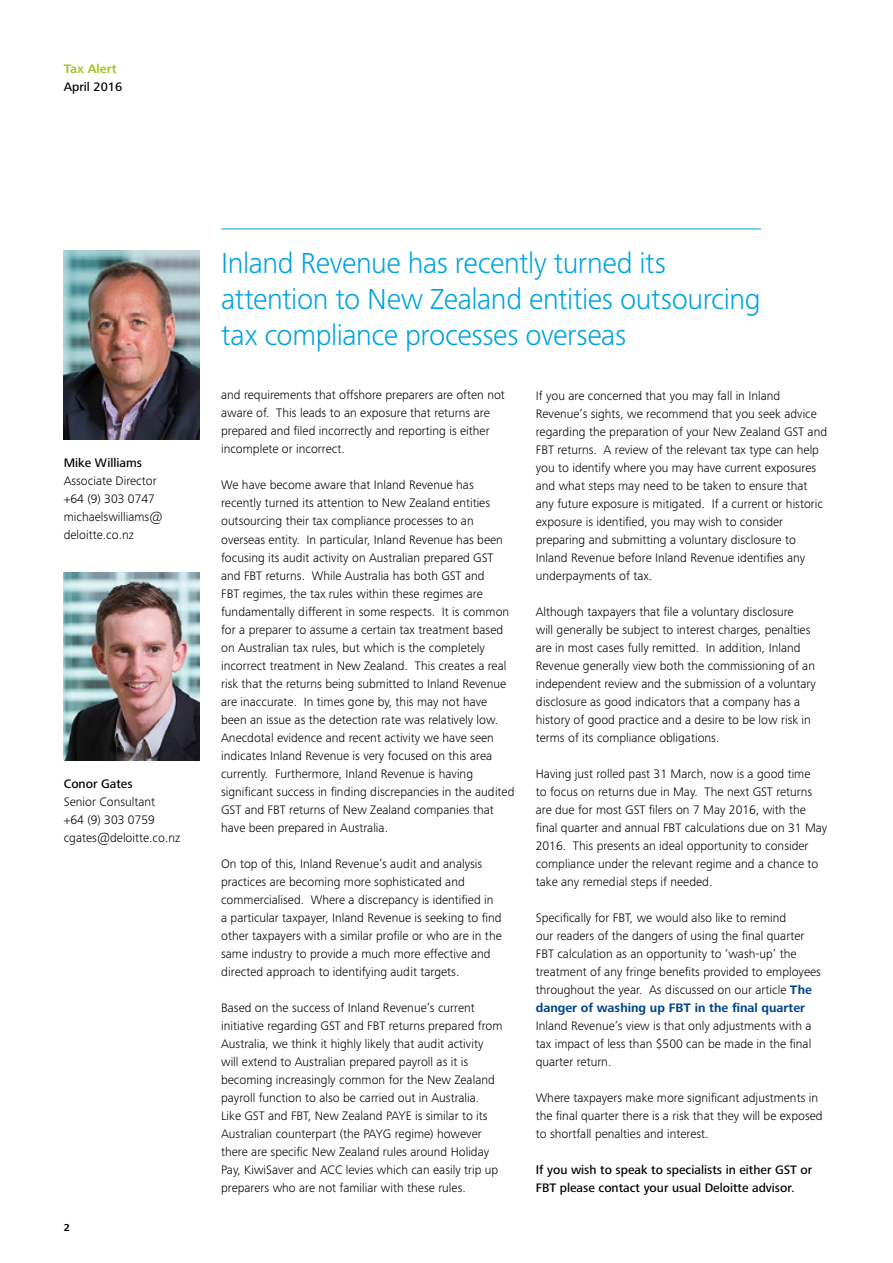
<style>
.page{position:relative;width:893px;height:1263px;background:#fff}
.page>*{position:absolute;margin:0;border:0;box-sizing:border-box;transform-origin:0 0}
.t1{font:300 30px/36px "Frutiger Next Pro";letter-spacing:-.015em;color:#00a3de}
.t2{font:300 12.75px/18px "Frutiger Next Pro";color:#000}
.t3{font:500 12.75px/18px "Frutiger Next Pro";color:#000}
.t4{font:700 12.75px "Frutiger Next Pro";color:#a4c52d}
.t5{font:700 10.5px "Frutiger Next Pro";color:#000}
.s1{font-weight:700;color:#00438b}
</style>
<div class="page">
<img style="left:64px;top:251px;width:136px;height:188px">
<img style="left:64px;top:572px;width:136px;height:188px">
<hr style="left:221px;top:229px;width:540px;height:1px;background:#00a3de">
<p class="t4" style="left:64px;top:61px;width:54px">Tax Alert</p>
<p class="t3" style="left:64px;top:78px;width:60px">April 2016</p>
<p class="t3" style="left:64px;top:453px;width:80px">Mike Williams</p>
<p class="t2" style="left:64px;top:471px;width:100px">Associate Director +64 (9) 303 0747 michaelswilliams@ deloitte.co.nz</p>
<p class="t3" style="left:64px;top:775px;width:70px">Conor Gates</p>
<p class="t2" style="left:64px;top:793px;width:118px">Senior Consultant<br>+64 (9) 303 0759 cgates@deloitte.co.nz</p>
<p class="t5" style="left:64px;top:1221px;width:8px">2</p>
<h1 class="t1" style="left:221px;top:245px;width:541px">Inland Revenue has recently turned its attention to New Zealand entities outsourcing tax compliance processes overseas</h1>
<p class="t2" style="left:221px;top:386px;width:285px">and requirements that offshore preparers are often not aware of. This leads to an exposure that returns are prepared and filed incorrectly and reporting is either incomplete or incorrect.</p>
<p class="t2" style="left:221px;top:476px;width:295px">We have become aware that Inland Revenue has recently turned its attention to New Zealand entities outsourcing their tax compliance processes to an overseas entity. In particular, Inland Revenue has been focusing its audit activity on Australian prepared GST and FBT returns. While Australia has both GST and<br>FBT regimes, the tax rules within these regimes are fundamentally different in some respects. It is common for a preparer to assume a certain tax treatment based on Australian tax rules, but which is the completely incorrect treatment in New Zealand. This creates a real risk that the returns being submitted to Inland Revenue are inaccurate. In times gone by, this may not have been an issue as the detection rate was relatively low.<br>Anecdotal evidence and recent activity we have seen indicates Inland Revenue is very focused on this area currently. Furthermore, Inland Revenue is having significant success in finding discrepancies in the audited GST and FBT returns of New Zealand companies that have been prepared in Australia.</p>
<p class="t2" style="left:221px;top:854px;width:282px">On top of this, Inland Revenue’s audit and analysis practices are becoming more sophisticated and commercialised. Where a discrepancy is identified in a particular taxpayer, Inland Revenue is seeking to find other taxpayers with a similar profile or who are in the same industry to provide a much more effective and directed approach to identifying audit targets.</p>
<p class="t2" style="left:221px;top:998px;width:283px">Based on the success of Inland Revenue’s current initiative regarding GST and FBT returns prepared from Australia, we think it highly likely that audit activity will extend to Australian prepared payroll as it is becoming increasingly common for the New Zealand payroll function to also be carried out in Australia.<br>Like GST and FBT, New Zealand PAYE is similar to its Australian counterpart (the PAYG regime) however there are specific New Zealand rules around Holiday Pay, KiwiSaver and ACC levies which can easily trip up preparers who are not familiar with these rules.</p>
<p class="t2" style="left:536px;top:386px;width:293px">If you are concerned that you may fall in Inland Revenue’s sights, we recommend that you seek advice regarding the preparation of your New Zealand GST and FBT returns. A review of the relevant tax type can help you to identify where you may have current exposures and what steps may need to be taken to ensure that any future exposure is mitigated. If a current or historic exposure is identified, you may wish to consider preparing and submitting a voluntary disclosure to Inland Revenue before Inland Revenue identifies any underpayments of tax.</p>
<p class="t2" style="left:536px;top:602px;width:282px">Although taxpayers that file a voluntary disclosure<br>will generally be subject to interest charges, penalties are in most cases fully remitted. In addition, Inland Revenue generally view both the commissioning of an independent review and the submission of a voluntary disclosure as good indicators that a company has a history of good practice and a desire to be low risk in terms of its compliance obligations.</p>
<p class="t2" style="left:536px;top:764px;width:293px">Having just rolled past 31 March, now is a good time<br>to focus on returns due in May. The next GST returns are due for most GST filers on 7 May 2016, with the final quarter and annual FBT calculations due on 31 May 2016. This presents an ideal opportunity to consider compliance under the relevant regime and a chance to take any remedial steps if needed.</p>
<p class="t2" style="left:536px;top:909px;width:287px">Specifically for FBT, we would also like to remind<br>our readers of the dangers of using the final quarter FBT calculation as an opportunity to ‘wash-up’ the treatment of any fringe benefits provided to employees throughout the year. As discussed on our article <span class="s1">The danger of washing up FBT in the final quarter</span></p>
<p class="t2" style="left:536px;top:1017px;width:277px;text-align:justify">Inland Revenue’s view is that only adjustments with a tax impact of less than $500 can be made in the final quarter return.</p>
<p class="t2" style="left:536px;top:1089px;width:288px">Where taxpayers make more significant adjustments in the final quarter there is a risk that they will be exposed to shortfall penalties and interest.</p>
<p class="t3" style="left:536px;top:1161px;width:278px">If you wish to speak to specialists in either GST or<br>FBT please contact your usual Deloitte advisor.</p>
</div>
